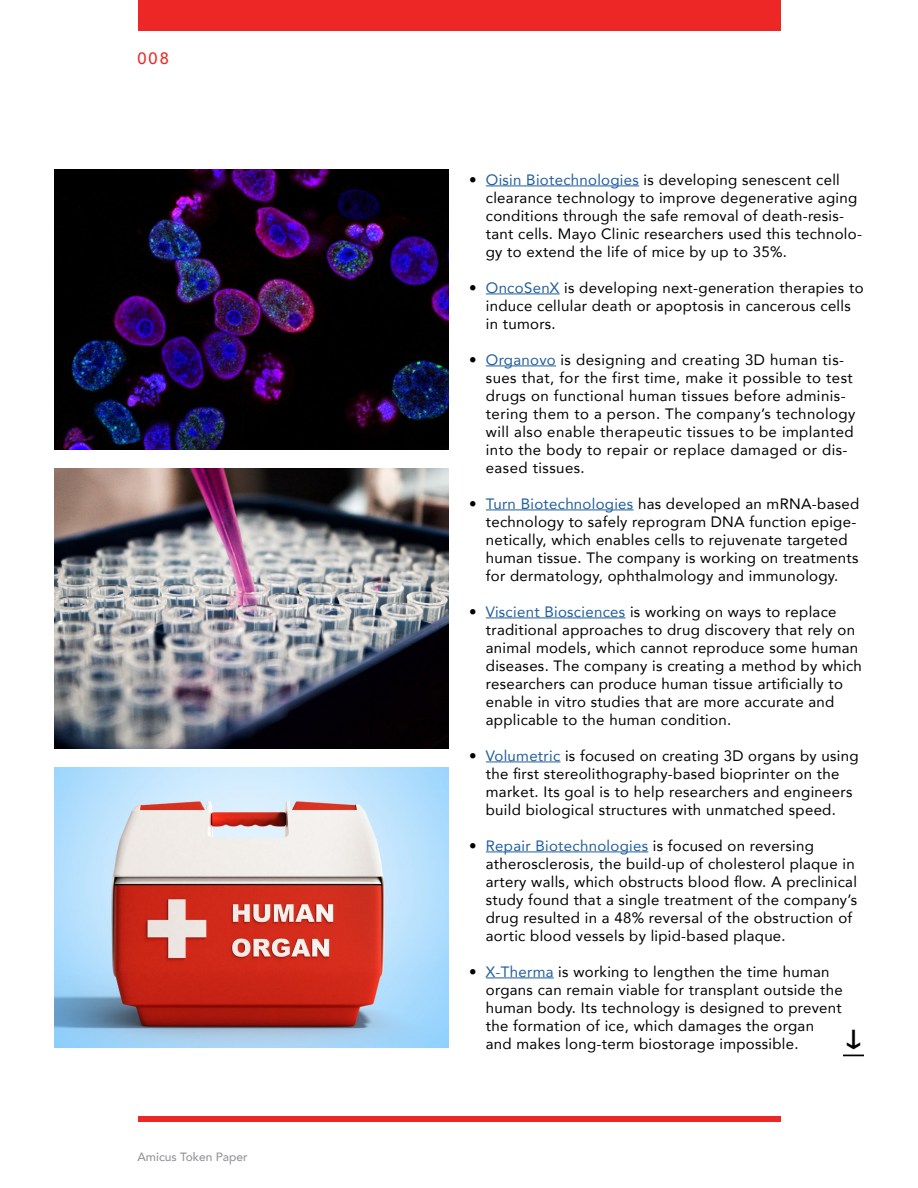
<style>
.page{position:relative;width:918px;height:1188px;background:#fff}
.page>*{position:absolute;margin:0;border:0;box-sizing:border-box;transform-origin:0 0}
.t1{font:34.35px "Adelle PE";color:#000}
.t2{font:500 16.35px "Avenir";color:#ed2726}
.t3{font:15px/18px "Avenir";letter-spacing:.02em;color:#000}
.t4{font:500 12px "Avenir";color:#939598}
.s1{color:#215e9e}
</style>
<div class="page">
<div style="left:138px;top:0;width:642px;height:30px;background:#ed2726"></div>
<div style="left:138px;top:1116px;width:642px;height:5px;background:#ed2726"></div>
<hr style="left:486px;top:186px;width:153px;height:1px;background:#215e9e">
<hr style="left:486px;top:294px;width:74px;height:1px;background:#215e9e">
<hr style="left:486px;top:366px;width:70px;height:1px;background:#215e9e">
<hr style="left:486px;top:510px;width:148px;height:1px;background:#215e9e">
<hr style="left:486px;top:618px;width:140px;height:1px;background:#215e9e">
<hr style="left:486px;top:762px;width:75px;height:1px;background:#215e9e">
<hr style="left:486px;top:852px;width:162px;height:1px;background:#215e9e">
<hr style="left:486px;top:978px;width:68px;height:1px;background:#215e9e">
<svg style="left:843px;top:1055px;width:21px;height:1px"></svg>
<img style="left:54px;top:768px;width:395px;height:280px">
<img style="left:54px;top:170px;width:395px;height:280px">
<img style="left:54px;top:468px;width:395px;height:280px">
<p class="t2" style="left:138px;top:45px;width:33px">008</p>
<p class="t4" style="left:138px;top:1146px;width:112px">Amicus Token Paper</p>
<p class="t3" style="left:486px;top:170px;width:378px;text-indent:-17px">• <span class="s1">Oisin Biotechnologies</span> is developing senescent cell clearance technology to improve degenerative aging conditions through the safe removal of death-resis&shy;tant cells. Mayo Clinic researchers used this technolo&shy;gy to extend the life of mice by up to 35%.</p>
<p class="t3" style="left:486px;top:278px;width:379px;text-indent:-17px">• <span class="s1">OncoSenX</span> is developing next-generation therapies to induce cellular death or apoptosis in cancerous cells in tumors.</p>
<p class="t3" style="left:486px;top:350px;width:371px;text-indent:-17px">• <span class="s1">Organovo</span> is designing and creating 3D human tis&shy;sues that, for the first time, make it possible to test drugs on functional human tissues before adminis&shy;tering them to a person. The company’s technology will also enable therapeutic tissues to be implanted into the body to repair or replace damaged or dis&shy;eased tissues.</p>
<p class="t3" style="left:486px;top:494px;width:375px;text-indent:-17px">• <span class="s1">Turn Biotechnologies</span> has developed an mRNA-based technology to safely reprogram DNA function epige&shy;netically, which enables cells to rejuvenate targeted human tissue. The company is working on treatments for dermatology, ophthalmology and immunology.</p>
<p class="t3" style="left:486px;top:602px;width:378px;text-indent:-17px">• <span class="s1">Viscient Biosciences</span> is working on ways to replace traditional approaches to drug discovery that rely on animal models, which cannot reproduce some human diseases. The company is creating a method by which researchers can produce human tissue artificially to enable in vitro studies that are more accurate and applicable to the human condition.</p>
<p class="t3" style="left:486px;top:746px;width:374px;text-indent:-17px">• <span class="s1">Volumetric</span> is focused on creating 3D organs by using the first stereolithography-based bioprinter on the market. Its goal is to help researchers and engineers build biological structures with unmatched speed.</p>
<p class="t3" style="left:486px;top:836px;width:373px;text-indent:-17px">• <span class="s1">Repair Biotechnologies</span> is focused on reversing atherosclerosis, the build-up of cholesterol plaque in artery walls, which obstructs blood flow. A preclinical study found that a single treatment of the company’s drug resulted in a 48% reversal of the obstruction of aortic blood vessels by lipid-based plaque.</p>
<p class="t3" style="left:486px;top:962px;width:358px;text-indent:-17px">• <span class="s1">X-Therma</span> is working to lengthen the time human organs can remain viable for transplant outside the human body. Its technology is designed to prevent the formation of ice, which damages the organ and makes long-term biostorage impossible.</p>
<h1 class="t1" style="left:843px;top:1015px;width:22px">l</h1>
</div>
